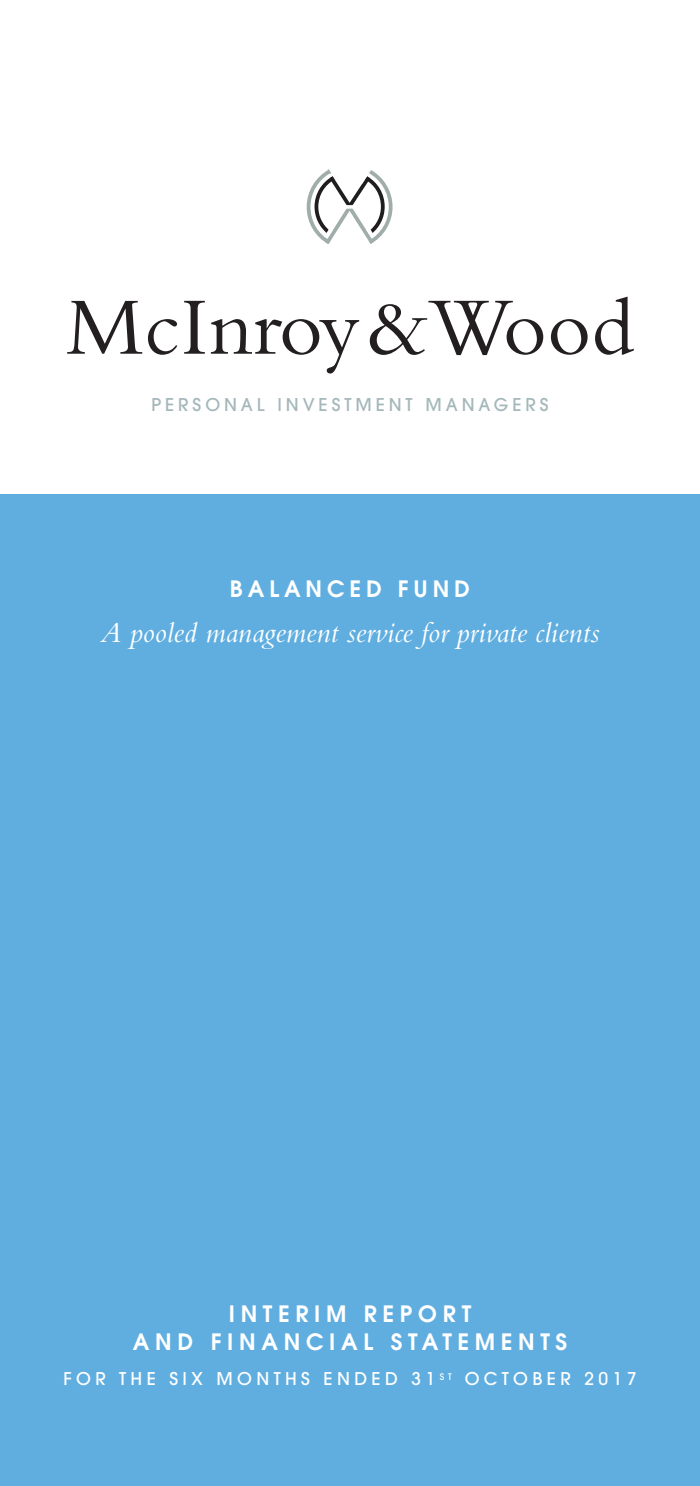
<style>
.page{position:relative;width:700px;height:1486px;background:#fff}
.page>*{position:absolute;margin:0;border:0;box-sizing:border-box;transform-origin:0 0}
.t1{font:85px "Bembo";color:#231f20}
.t2{font:italic 30px "Bembo";color:#fff}
.t3{font:600 22.5px/27.5px "Avant Garde";letter-spacing:.25em;color:#fff;text-align:center}
.t4{font:600 22.5px "Avant Garde";letter-spacing:.215em;color:#fff}
.t5{font:500 17.5px "Avant Garde";letter-spacing:.25em;color:#fff}
.t6{font:500 17.5px "Avant Garde";letter-spacing:.225em;color:#a4b7ba}
</style>
<div class="page">
<div style="left:0;top:495px;width:699px;height:991px;background:#60aee0"></div>
<svg style="left:306px;top:169px;width:86px;height:75px"></svg>
<h1 class="t1" style="left:66px;top:275px;width:569px">McInroy&amp;Wood</h1>
<p class="t6" style="left:151px;top:395px;width:398px">PERSONAL INVESTMENT MANAGERS</p>
<p class="t4" style="left:230px;top:574px;width:241px">BALANCED FUND</p>
<p class="t2" style="left:100px;top:614px;width:500px">A pooled management service for private clients</p>
<p class="t3" style="left:133px;top:1300px;width:435px">INTERIM REPORT<br>AND FINANCIAL STATEMENTS</p>
<p class="t5" style="left:63px;top:1368px;width:574px">FOR THE SIX MONTHS ENDED 31 <sup>S</sup> <sup>T</sup> OCTOBER 2017</p>
</div>
